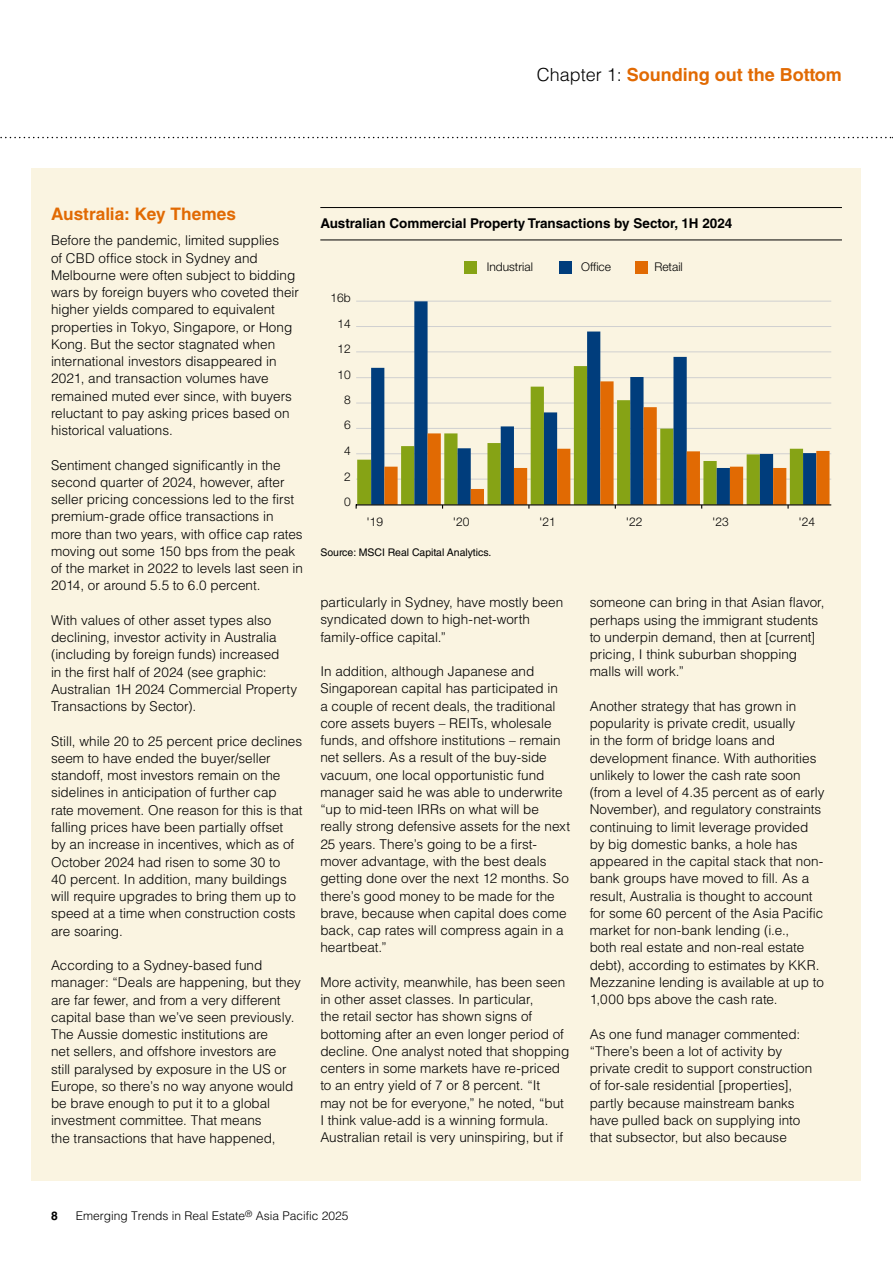
<style>
.page{position:relative;width:893px;height:1263px;background:#fff}
.page>*{position:absolute;margin:0;border:0;box-sizing:border-box;transform-origin:0 0}
.t1{font:700 18px "Helvetica LT Std";color:#e16a03}
.t2{font:700 17.25px "Helvetica LT Std";color:#e16a03}
.t3{font:300 13.5px/17.2px "Helvetica LT Std";color:#000}
.t4{font:700 13.5px "Helvetica LT Std";color:#000}
.t5{font:300 12px "Helvetica Neue";color:#000}
.t6{font:300 12px "Helvetica LT Std";color:#000}
.t7{font:700 12px "Helvetica LT Std";color:#000}
.t8{font:10.5px "Helvetica LT Std";color:#000}
.s1{font-weight:300;color:#000}
</style>
<div class="page">
<div style="left:31px;top:168px;width:829px;height:1012px;background:#faf4e1"></div>
<svg style="left:0;top:137px;width:893px;height:1px"></svg>
<hr style="left:320px;top:207px;width:522px;height:1px;background:#000">
<hr style="left:320px;top:240px;width:522px;height:1px;background:#000">
<div style="left:464px;top:261px;width:13px;height:13px;background:#86a315"></div>
<div style="left:559px;top:261px;width:13px;height:13px;background:#003d7c"></div>
<div style="left:636px;top:261px;width:12px;height:13px;background:#e16a03"></div>
<hr style="left:356px;top:479px;width:475px;height:1px;background:#d0d0d0">
<hr style="left:356px;top:453px;width:475px;height:1px;background:#d0d0d0">
<hr style="left:356px;top:428px;width:475px;height:1px;background:#d0d0d0">
<hr style="left:356px;top:403px;width:475px;height:1px;background:#d0d0d0">
<hr style="left:356px;top:377px;width:475px;height:1px;background:#d0d0d0">
<hr style="left:356px;top:351px;width:475px;height:1px;background:#d0d0d0">
<hr style="left:356px;top:326px;width:475px;height:1px;background:#d0d0d0">
<hr style="left:356px;top:301px;width:475px;height:1px;background:#d0d0d0">
<svg style="left:357px;top:402px;width:14px;height:102px"></svg>
<svg style="left:371px;top:301px;width:445px;height:203px"></svg>
<svg style="left:384px;top:381px;width:445px;height:123px"></svg>
<hr style="left:356px;top:504px;width:475px;height:1px;background:#000">
<h1 class="t1" style="left:537px;top:64px;width:307px"><span class="s1">Chapter 1:</span> Sounding out the Bottom</h1>
<p class="t2" style="left:51px;top:203px;width:187px">Australia: Key Themes</p>
<p class="t3" style="left:51px;top:232px;width:249px">Before the pandemic, limited supplies<br>of CBD office stock in Sydney and Melbourne were often subject to bidding wars by foreign buyers who coveted their higher yields compared to equivalent properties in Tokyo, Singapore, or Hong Kong. But the sector stagnated when international investors disappeared in 2021, and transaction volumes have remained muted ever since, with buyers reluctant to pay asking prices based on historical valuations.</p>
<p class="t3" style="left:51px;top:456px;width:254px">Sentiment changed significantly in the second quarter of 2024, however, after seller pricing concessions led to the first premium-grade office transactions in more than two years, with office cap rates moving out some 150 bps from the peak of the market in 2022 to levels last seen in 2014, or around 5.5 to 6.0 percent.</p>
<p class="t3" style="left:51px;top:611px;width:248px">With values of other asset types also declining, investor activity in Australia (including by foreign funds) increased<br>in the first half of 2024 (see graphic:<br>Australian 1H 2024 Commercial Property Transactions by Sector).</p>
<p class="t3" style="left:51px;top:732px;width:253px">Still, while 20 to 25 percent price declines seem to have ended the buyer/seller standoff, most investors remain on the sidelines in anticipation of further cap rate movement. One reason for this is that falling prices have been partially offset<br>by an increase in incentives, which as of October 2024 had risen to some 30 to<br>40 percent. In addition, many buildings will require upgrades to bring them up to speed at a time when construction costs are soaring.</p>
<p class="t3" style="left:51px;top:956px;width:251px">According to a Sydney-based fund manager: “Deals are happening, but they are far fewer, and from a very different capital base than we’ve seen previously.<br>The Aussie domestic institutions are<br>net sellers, and offshore investors are<br>still paralysed by exposure in the US or Europe, so there’s no way anyone would be brave enough to put it to a global investment committee. That means<br>the transactions that have happened,</p>
<p class="t4" style="left:320px;top:215px;width:414px">Australian Commercial Property Transactions by Sector, 1H 2024</p>
<p class="t5" style="left:331px;top:288px;width:22px">16b</p>
<p class="t5" style="left:337px;top:314px;width:15px">14</p>
<p class="t5" style="left:337px;top:339px;width:15px">12</p>
<p class="t5" style="left:337px;top:365px;width:15px">10</p>
<p class="t5" style="left:344px;top:390px;width:8px">8</p>
<p class="t5" style="left:344px;top:415px;width:8px">6</p>
<p class="t5" style="left:344px;top:441px;width:8px">4</p>
<p class="t5" style="left:344px;top:467px;width:8px">2</p>
<p class="t5" style="left:344px;top:492px;width:8px">0</p>
<p class="t5" style="left:487px;top:257px;width:48px">Industrial</p>
<p class="t5" style="left:581px;top:257px;width:31px">Office</p>
<p class="t5" style="left:654px;top:257px;width:30px">Retail</p>
<p class="t5" style="left:366px;top:511px;width:18px">'19</p>
<p class="t5" style="left:453px;top:511px;width:18px">'20</p>
<p class="t5" style="left:539px;top:511px;width:18px">'21</p>
<p class="t5" style="left:626px;top:511px;width:18px">'22</p>
<p class="t5" style="left:712px;top:511px;width:18px">'23</p>
<p class="t5" style="left:798px;top:511px;width:18px">'24</p>
<p class="t8" style="left:320px;top:546px;width:173px">Source: MSCI Real Capital Analytics.</p>
<p class="t3" style="left:320px;top:594px;width:244px">particularly in Sydney, have mostly been syndicated down to high-net-worth family-office capital.”</p>
<p class="t3" style="left:320px;top:663px;width:251px">In addition, although Japanese and Singaporean capital has participated in<br>a couple of recent deals, the traditional core assets buyers – REITs, wholesale funds, and offshore institutions – remain net sellers. As a result of the buy-side vacuum, one local opportunistic fund manager said he was able to underwrite “up to mid-teen IRRs on what will be really strong defensive assets for the next 25 years. There’s going to be a first&shy;mover advantage, with the best deals getting done over the next 12 months. So there’s good money to be made for the brave, because when capital does come back, cap rates will compress again in a heartbeat.”</p>
<p class="t3" style="left:320px;top:973px;width:250px">More activity, meanwhile, has been seen in other asset classes. In particular,<br>the retail sector has shown signs of bottoming after an even longer period of decline. One analyst noted that shopping centers in some markets have re-priced to an entry yield of 7 or 8 percent. “It<br>may not be for everyone,” he noted, “but I think value-add is a winning formula.<br>Australian retail is very uninspiring, but if</p>
<p class="t3" style="left:590px;top:594px;width:236px">someone can bring in that Asian flavor, perhaps using the immigrant students to underpin demand, then at [current] pricing, I think suburban shopping malls will work.”</p>
<p class="t3" style="left:590px;top:697px;width:237px">Another strategy that has grown in popularity is private credit, usually<br>in the form of bridge loans and development finance. With authorities unlikely to lower the cash rate soon (from a level of 4.35 percent as of early November), and regulatory constraints continuing to limit leverage provided by big domestic banks, a hole has appeared in the capital stack that non&shy;bank groups have moved to fill. As a result, Australia is thought to account for some 60 percent of the Asia Pacific market for non-bank lending (i.e.,<br>both real estate and non-real estate debt), according to estimates by KKR.<br>Mezzanine lending is available at up to 1,000 bps above the cash rate.</p>
<p class="t3" style="left:590px;top:1025px;width:224px">As one fund manager commented: “There’s been a lot of activity by private credit to support construction of for-sale residential [properties], partly because mainstream banks have pulled back on supplying into that subsector, but also because</p>
<p class="t7" style="left:51px;top:1209px;width:8px">8</p>
<p class="t6" style="left:76px;top:1209px;width:274px">Emerging Trends in Real Estate<sup>®</sup> Asia Pacific 2025</p>
</div>
